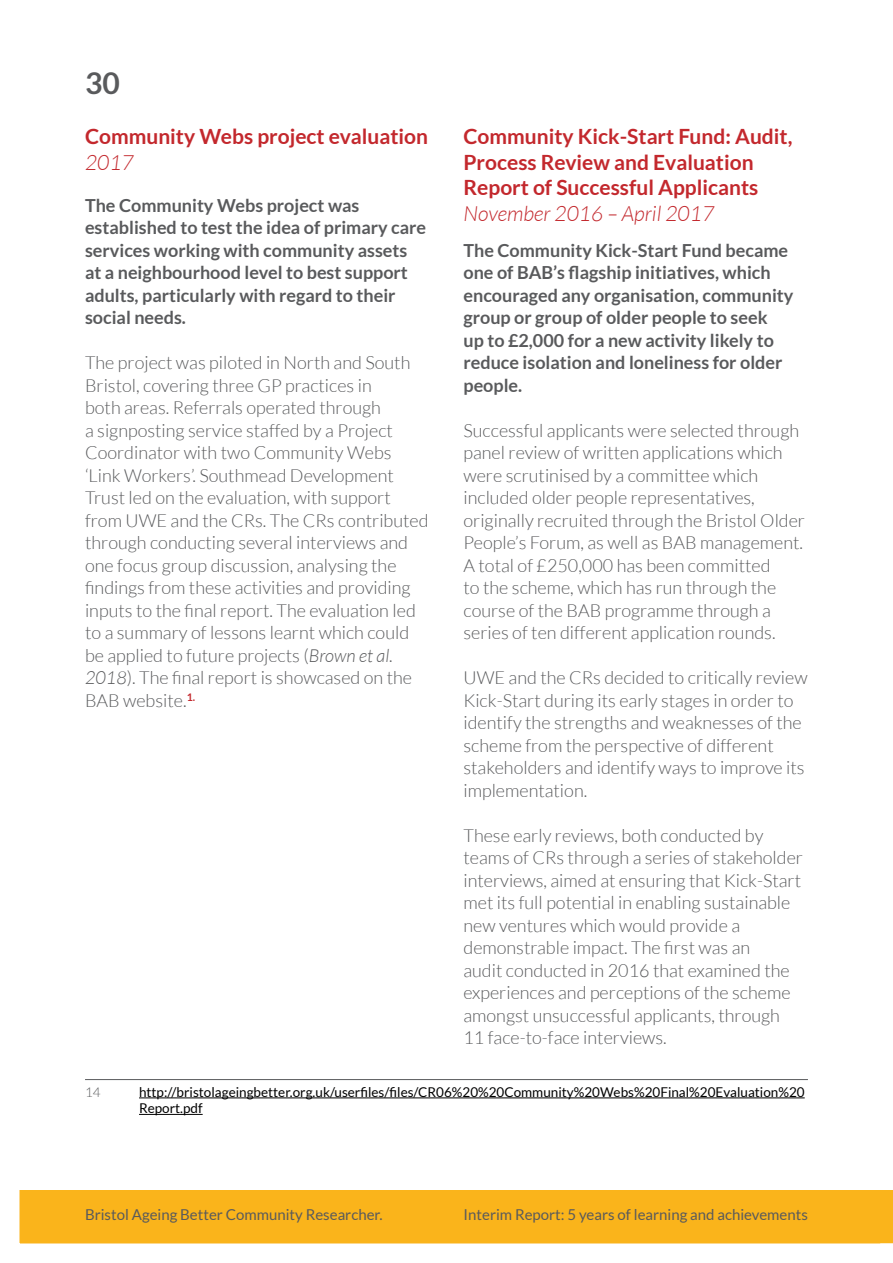
<style>
.page{position:relative;width:893px;height:1263px;background:#fff}
.page>*{position:absolute;margin:0;border:0;box-sizing:border-box;transform-origin:0 0}
.t1{font:700 30px "Lato";color:#595a5c}
.t2{font:700 21px/25.5px "Lato";color:#c3282d}
.t3{font:italic 300 21px "Lato";color:#c3282d}
.t4{font:300 18px/22.5px "Lato";color:#595a5c}
.t5{font:700 18px/22.5px "Lato";color:#595a5c}
.t6{font:15px "Lato";color:#595a5c}
.t7{font:13.5px/16.5px "Lato";color:#000}
.t8{font:300 13.5px "Lato";color:#595a5c}
.s1{font-style:italic}
</style>
<div class="page">
<svg style="left:19px;top:1079px;width:851px;height:165px"></svg>
<svg style="left:870px;top:1190px;width:23px;height:54px"></svg>
<h1 class="t1" style="left:85px;top:65px;width:36px">30</h1>
<p class="t2" style="left:85px;top:124px;width:345px">Community Webs project evaluation</p>
<p class="t3" style="left:85px;top:151px;width:50px">2017</p>
<p class="t5" style="left:85px;top:193px;width:343px">The Community Webs project was established to test the idea of primary care services working with community assets at a neighbourhood level to best support adults, particularly with regard to their social needs.</p>
<p class="t4" style="left:85px;top:351px;width:345px">The project was piloted in North and South Bristol, covering three GP practices in<br>both areas. Referrals operated through<br>a signposting service staffed by a Project Coordinator with two Community Webs ‘Link Workers’. Southmead Development Trust led on the evaluation, with support from UWE and the CRs. The CRs contributed through conducting several interviews and one focus group discussion, analysing the findings from these activities and providing inputs to the final report. The evaluation led to a summary of lessons learnt which could be applied to future projects (<span class="s1">Brown et al.<br>2018</span>). The final report is showcased on the BAB website.<sup>1.</sup></p>
<p class="t2" style="left:463px;top:124px;width:330px">Community Kick-Start Fund: Audit,<br>Process Review and Evaluation<br>Report of Successful Applicants</p>
<p class="t3" style="left:463px;top:202px;width:252px">November 2016 – April 2017</p>
<p class="t5" style="left:463px;top:238px;width:331px">The Community Kick-Start Fund became one of BAB’s flagship initiatives, which encouraged any organisation, community group or group of older people to seek<br>up to £2,000 for a new activity likely to reduce isolation and loneliness for older people.</p>
<p class="t4" style="left:463px;top:419px;width:343px">Successful applicants were selected through panel review of written applications which were scrutinised by a committee which included older people representatives, originally recruited through the Bristol Older People’s Forum, as well as BAB management.<br>A total of £250,000 has been committed<br>to the scheme, which has run through the course of the BAB programme through a series of ten different application rounds.</p>
<p class="t4" style="left:463px;top:666px;width:346px">UWE and the CRs decided to critically review Kick-Start during its early stages in order to identify the strengths and weaknesses of the scheme from the perspective of different stakeholders and identify ways to improve its implementation.</p>
<p class="t4" style="left:463px;top:824px;width:341px">These early reviews, both conducted by teams of CRs through a series of stakeholder interviews, aimed at ensuring that Kick-Start met its full potential in enabling sustainable new ventures which would provide a demonstrable impact. The first was an<br>audit conducted in 2016 that examined the experiences and perceptions of the scheme amongst unsuccessful applicants, through 11 face-to-face interviews.</p>
<p class="t8" style="left:85px;top:1085px;width:17px">14</p>
<p class="t7" style="left:139px;top:1084px;width:667px">http://bristolageingbetter.org.uk/userfiles/files/CR06%20%20Community%20Webs%20Final%20Evaluation%20<br>Report.pdf</p>
<p class="t6" style="left:85px;top:1206px;width:299px">Bristol Ageing Better Community Researcher.</p>
<p class="t6" style="left:464px;top:1206px;width:346px">Interim Report: 5 years of learning and achievements</p>
</div>
